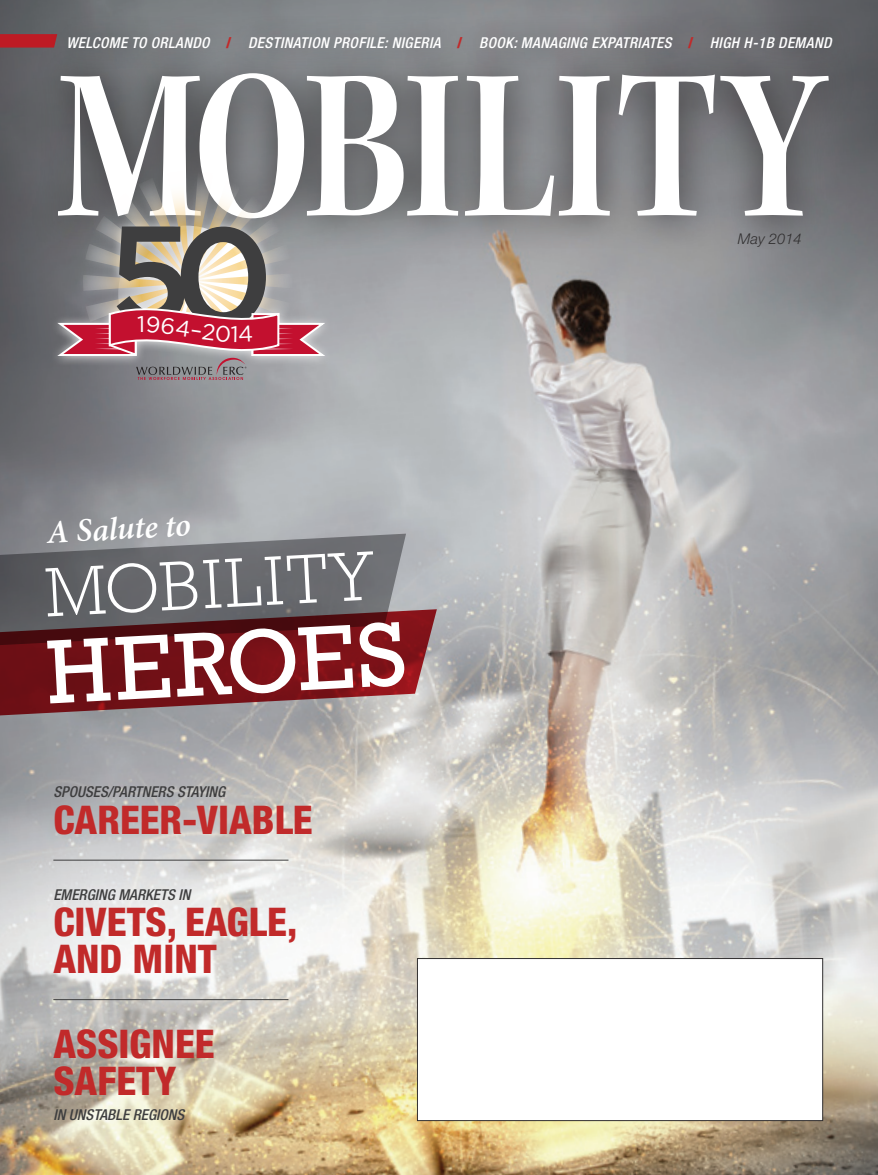
<style>
.page{position:relative;width:878px;height:1175px;background:#fff}
.page>*{position:absolute;margin:0;border:0;box-sizing:border-box;transform-origin:0 0}
.t1{font:92.25px "Rockwell";color:#fff}
.t2{font:300 70.8px "Rockwell";color:#fff}
.COVER___Inside_This{font:800 condensed 39.6px/36.6px "Helvetica Neue";color:#c12a2a}
.COVER___Inside_This-2{font:italic 600 32.7px "Minion Pro";color:#fff}
.t3{font:22.5px "Gotham";color:#fff}
.FOB___Headers{font:italic 500 condensed 15px "Helvetica Neue";letter-spacing:.03em;color:#fff}
.COVER___Inside_This-3{font:italic 500 condensed 15px "Helvetica Neue";color:#3e3e3f}
.COVER___issue_info{font:italic 300 14.7px "Helvetica Neue";color:#312f30}
.s1{font-weight:800;font-style:normal;color:#c12a2a}
</style>
<div class="page">
<img style="left:0;top:0;width:878px;height:1174px">
<div style="left:27px;top:39px;width:832px;height:214px;background:#231f20;opacity:.7"></div>
<svg style="left:465px;top:76px;width:145px;height:140px"></svg>
<svg style="left:618px;top:75px;width:210px;height:141px"></svg>
<svg style="left:0;top:34px;width:45px;height:14px"></svg>
<hr style="left:53px;top:859px;width:235px;height:1px;background:#3e3e3f">
<hr style="left:53px;top:999px;width:235px;height:1px;background:#3e3e3f">
<svg style="left:0;top:533px;width:406px;height:76px;background:#6e7074"></svg>
<svg style="left:0;top:609px;width:437px;height:112px;background:#793338"></svg>
<div style="left:417px;top:958px;width:405px;height:162px;background:#fff;border:1px solid #312f30"></div>
<div style="left:45px;top:12px;width:810px;height:60px;background:#231f20;opacity:.5"></div>
<svg style="left:54px;top:73px;width:404px;height:307px"></svg>
<p class="FOB___Headers" style="left:66px;top:33px;width:766px">WELCOME TO ORLANDO <span class="s1">/</span> DESTINATION PROFILE: NIGERIA <span class="s1">/</span> BOOK: MANAGING EXPATRIATES <span class="s1">/</span> HIGH H-1B DEMAND</p>
<p class="t3" style="left:137px;top:310px;width:10px">1</p>
<p class="COVER___Inside_This-2" style="left:46px;top:509px;width:145px;rotate:-3deg">A Salute to</p>
<p class="t2" style="left:43px;top:552px;width:329px;rotate:-3deg">MOBILITY</p>
<p class="t1" style="left:43px;top:619px;width:362px;rotate:-3deg">HEROES</p>
<p class="COVER___Inside_This-3" style="left:53px;top:782px;width:173px">SPOUSES/PARTNERS STAYING</p>
<p class="COVER___Inside_This" style="left:53px;top:800px;width:261px">CAREER-VIABLE</p>
<p class="COVER___Inside_This-3" style="left:53px;top:885px;width:138px">EMERGING MARKETS IN</p>
<p class="COVER___Inside_This" style="left:53px;top:903px;width:245px">CIVETS, EAGLE,<br>AND MINT</p>
<p class="COVER___Inside_This" style="left:53px;top:1025px;width:163px">ASSIGNEE<br>SAFETY</p>
<p class="COVER___Inside_This-3" style="left:53px;top:1106px;width:132px">IN UNSTABLE REGIONS</p>
<p class="COVER___issue_info" style="left:737px;top:230px;width:65px">May 2014</p>
</div>
